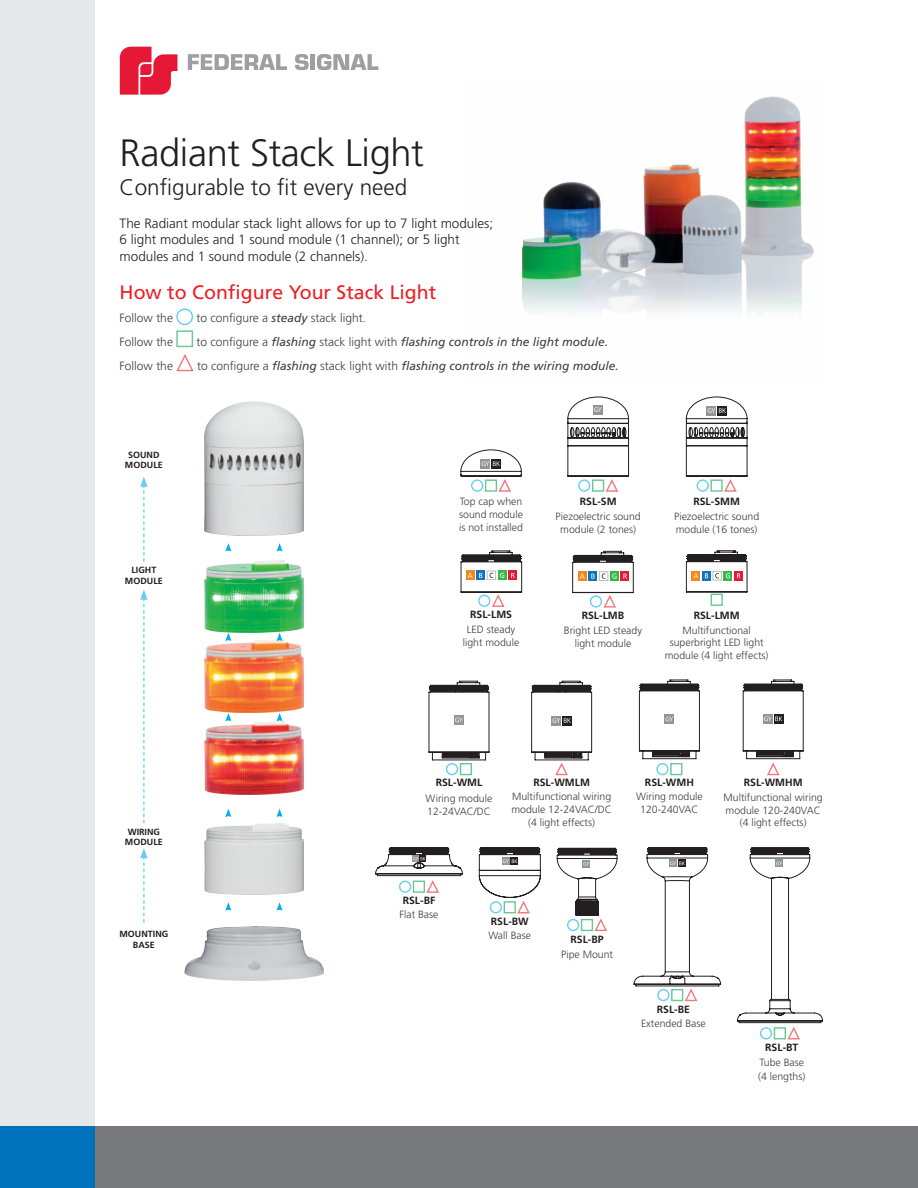
<style>
.page{position:relative;width:918px;height:1188px;background:#fff}
.page>*{position:absolute;margin:0;border:0;box-sizing:border-box;transform-origin:0 0}
.t1{font:300 38.1px "Frutiger";letter-spacing:-.01em;color:#231f20}
.t2{font:300 22.5px "Frutiger";color:#231f20}
.Titolo{font:19.5px "Frutiger";color:#ee1d23}
.t3{font:300 13.5px/16.2px "Frutiger";color:#231f20}
.Titolo-2{font:italic 12px "Frutiger";color:#3e3e3f}
.Titolo-3{font:300 12px "Frutiger";color:#3e3e3f}
.Titolo-4{font:300 10.5px/13.4px "Frutiger";color:#3e3e3f;text-align:center}
.Titolo-5{font:700 10.5px "Frutiger";color:#231f20}
.t4{font:700 9px "Frutiger";color:#231f20}
.s1{font-weight:400;font-style:italic}
.s2{font-weight:300;font-style:normal}
</style>
<div class="page">
<div style="left:94px;top:1127px;width:824px;height:61px;background:#76787b"></div>
<div style="left:0;top:0;width:94px;height:1188px;background:#e6e7e9"></div>
<div style="left:0;top:1127px;width:94px;height:61px;background:#0072bc"></div>
<svg style="left:188px;top:54px;width:99px;height:16px"></svg>
<svg style="left:295px;top:54px;width:14px;height:16px"></svg>
<hr style="left:311px;top:54px;width:4px;height:16px;background:#9d9fa2">
<svg style="left:317px;top:54px;width:61px;height:16px"></svg>
<svg style="left:120px;top:47px;width:57px;height:48px"></svg>
<svg style="left:460px;top:550px;width:62px;height:57px"></svg>
<svg style="left:572px;top:551px;width:62px;height:57px"></svg>
<svg style="left:686px;top:550px;width:62px;height:43px"></svg>
<svg style="left:557px;top:848px;width:60px;height:84px"></svg>
<svg style="left:737px;top:847px;width:86px;height:193px"></svg>
<svg style="left:375px;top:847px;width:88px;height:46px"></svg>
<svg style="left:479px;top:847px;width:62px;height:67px"></svg>
<svg style="left:633px;top:847px;width:88px;height:155px"></svg>
<svg style="left:140px;top:477px;width:8px;height:85px"></svg>
<svg style="left:140px;top:590px;width:8px;height:233px"></svg>
<svg style="left:140px;top:848px;width:8px;height:75px"></svg>
<div style="left:176px;top:308px;width:17px;height:17px;border:1px solid #00aeef;border-radius:50%"></div>
<svg style="left:176px;top:354px;width:18px;height:18px"></svg>
<svg style="left:567px;top:397px;width:62px;height:95px"></svg>
<svg style="left:686px;top:396px;width:62px;height:96px"></svg>
<svg style="left:460px;top:449px;width:62px;height:43px"></svg>
<img style="left:521px;top:96px;width:293px;height:217px">
<svg style="left:743px;top:680px;width:61px;height:96px"></svg>
<svg style="left:531px;top:681px;width:61px;height:95px"></svg>
<div style="left:656px;top:763px;width:13px;height:12px;border:1px solid #00aeef;border-radius:50%"></div>
<svg style="left:639px;top:680px;width:61px;height:79px"></svg>
<div style="left:446px;top:763px;width:12px;height:12px;border:1px solid #00aeef;border-radius:50%"></div>
<svg style="left:428px;top:681px;width:62px;height:80px"></svg>
<img style="left:205px;top:560px;width:98px;height:73px">
<img style="left:185px;top:926px;width:139px;height:54px">
<img style="left:205px;top:640px;width:98px;height:73px">
<img style="left:205px;top:401px;width:98px;height:134px">
<img style="left:205px;top:722px;width:98px;height:72px">
<img style="left:205px;top:823px;width:98px;height:71px">
<svg style="left:225px;top:543px;width:6px;height:9px"></svg>
<svg style="left:277px;top:543px;width:6px;height:9px"></svg>
<svg style="left:225px;top:633px;width:6px;height:8px"></svg>
<svg style="left:277px;top:633px;width:6px;height:8px"></svg>
<svg style="left:225px;top:713px;width:6px;height:8px"></svg>
<svg style="left:277px;top:713px;width:6px;height:8px"></svg>
<svg style="left:225px;top:809px;width:6px;height:8px"></svg>
<svg style="left:276px;top:809px;width:7px;height:8px"></svg>
<svg style="left:225px;top:902px;width:6px;height:9px"></svg>
<svg style="left:276px;top:902px;width:7px;height:9px"></svg>
<p class="t1" style="left:120px;top:131px;width:306px">Radiant Stack Light</p>
<p class="t2" style="left:120px;top:175px;width:289px">Configurable to fit every need</p>
<p class="t3" style="left:120px;top:216px;width:375px">The Radiant modular stack light allows for up to 7 light modules;<br>6 light modules and 1 sound module (1 channel); or 5 light modules and 1 sound module (2 channels).</p>
<p class="Titolo" style="left:120px;top:280px;width:318px">How to Configure Your Stack Light</p>
<p class="Titolo-3" style="left:120px;top:311px;width:55px">Follow the</p>
<p class="Titolo-3" style="left:196px;top:311px;width:171px">to configure a <span class="s1">steady</span> stack light.</p>
<p class="Titolo-3" style="left:120px;top:335px;width:55px">Follow the</p>
<p class="Titolo-2" style="left:196px;top:335px;width:413px"><span class="s2">to configure a</span> flashing <span class="s2">stack light with</span> flashing controls in the light module.</p>
<p class="Titolo-3" style="left:120px;top:359px;width:55px">Follow the</p>
<p class="Titolo-2" style="left:197px;top:359px;width:423px"><span class="s2">to configure a</span> flashing <span class="s2">stack light with</span> flashing controls in the wiring module.</p>
<p class="t4" style="left:128px;top:449px;width:33px">SOUND</p>
<p class="t4" style="left:125px;top:460px;width:39px">MODULE</p>
<p class="t4" style="left:131px;top:565px;width:26px">LIGHT</p>
<p class="t4" style="left:125px;top:575px;width:39px">MODULE</p>
<p class="t4" style="left:128px;top:826px;width:34px">WIRING</p>
<p class="t4" style="left:125px;top:837px;width:39px">MODULE</p>
<p class="t4" style="left:120px;top:929px;width:50px">MOUNTING</p>
<p class="t4" style="left:133px;top:939px;width:23px">BASE</p>
<p class="Titolo-4" style="left:459px;top:495px;width:65px;text-align:justify">Top cap when sound module is not installed</p>
<p class="Titolo-5" style="left:470px;top:609px;width:43px">RSL-LMS</p>
<p class="Titolo-4" style="left:467px;top:623px;width:50px">LED steady</p>
<p class="Titolo-4" style="left:463px;top:635px;width:58px">light module</p>
<p class="Titolo-5" style="left:580px;top:495px;width:38px">RSL-SM</p>
<p class="Titolo-4" style="left:556px;top:510px;width:87px">Piezoelectric sound module (2 tones)</p>
<p class="Titolo-5" style="left:693px;top:495px;width:48px">RSL-SMM</p>
<p class="Titolo-4" style="left:674px;top:510px;width:87px;text-align:left">Piezoelectric sound module (16 tones)</p>
<p class="Titolo-5" style="left:582px;top:609px;width:44px">RSL-LMB</p>
<p class="Titolo-4" style="left:564px;top:624px;width:80px">Bright LED steady</p>
<p class="Titolo-4" style="left:575px;top:637px;width:58px">light module</p>
<p class="Titolo-5" style="left:694px;top:609px;width:48px">RSL-LMM</p>
<p class="Titolo-4" style="left:665px;top:624px;width:105px;line-height:12.6px">Multifunctional superbright LED light module (4 light effects)</p>
<p class="Titolo-5" style="left:436px;top:777px;width:48px">RSL-WML</p>
<p class="Titolo-4" style="left:426px;top:791px;width:68px">Wiring module</p>
<p class="Titolo-4" style="left:427px;top:805px;width:65px">12-24VAC/DC</p>
<p class="Titolo-5" style="left:533px;top:777px;width:58px">RSL-WMLM</p>
<p class="Titolo-4" style="left:511px;top:790px;width:102px">Multifunctional wiring module 12-24VAC/DC (4 light effects)</p>
<p class="Titolo-5" style="left:645px;top:777px;width:50px">RSL-WMH</p>
<p class="Titolo-4" style="left:636px;top:790px;width:68px">Wiring module<br>120-240VAC</p>
<p class="Titolo-5" style="left:744px;top:777px;width:60px">RSL-WMHM</p>
<p class="Titolo-4" style="left:724px;top:791px;width:101px;line-height:12.6px">Multifunctional wiring module 120-240VAC (4 light effects)</p>
<p class="Titolo-5" style="left:403px;top:894px;width:34px">RSL-BF</p>
<p class="Titolo-4" style="left:399px;top:908px;width:41px">Flat Base</p>
<p class="Titolo-5" style="left:491px;top:915px;width:39px">RSL-BW</p>
<p class="Titolo-4" style="left:488px;top:929px;width:44px">Wall Base</p>
<p class="Titolo-5" style="left:570px;top:933px;width:35px">RSL-BP</p>
<p class="Titolo-4" style="left:561px;top:948px;width:53px">Pipe Mount</p>
<p class="Titolo-5" style="left:657px;top:1003px;width:35px">RSL-BE</p>
<p class="Titolo-4" style="left:641px;top:1017px;width:66px">Extended Base</p>
<p class="Titolo-5" style="left:765px;top:1041px;width:35px">RSL-BT</p>
<p class="Titolo-4" style="left:758px;top:1056px;width:49px;text-align:left">Tube Base (4 lengths)</p>
</div>
